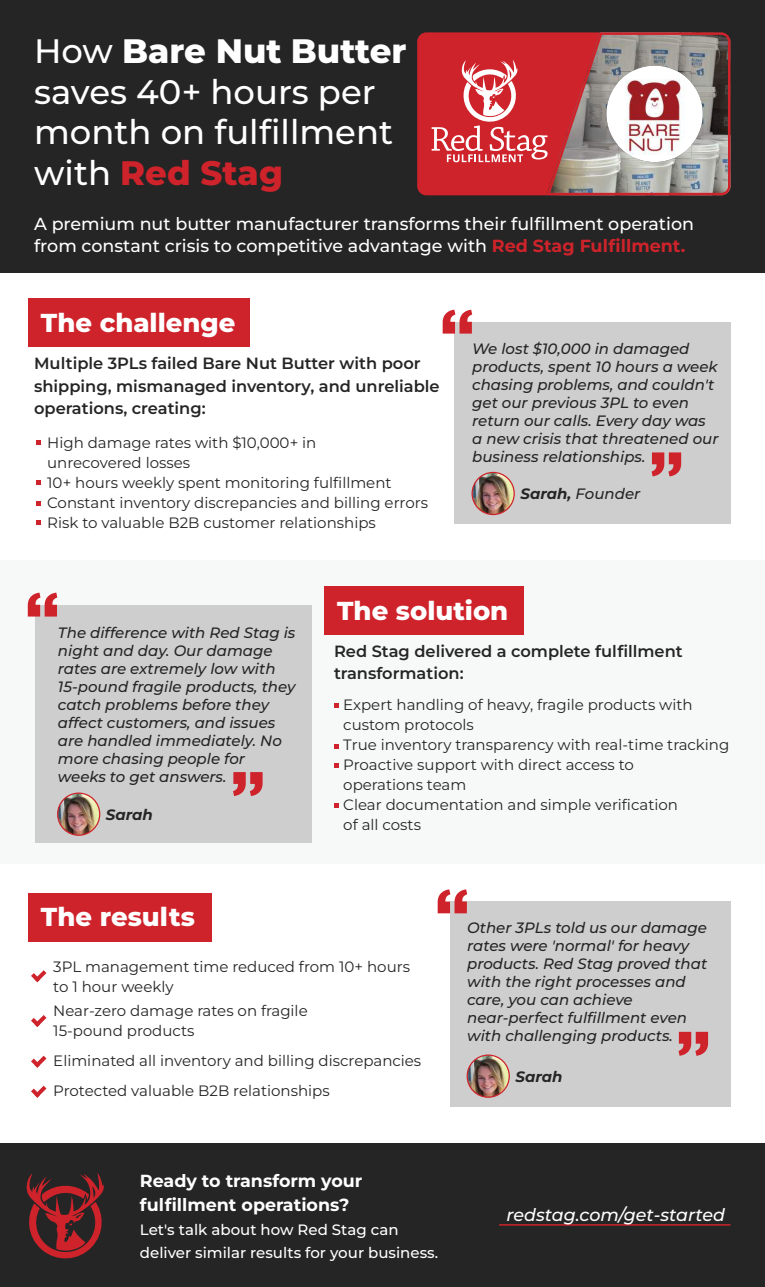
<style>
.page{position:relative;width:765px;height:1287px;background:#fff}
.page>*{position:absolute;margin:0;border:0;box-sizing:border-box;transform-origin:0 0}
.t1{font:500 33.88px/40.6px "Montserrat";color:#fff}
.t2{font:800 25.88px "Montserrat";color:#fff}
.t3{font:500 17.5px/22.5px "Montserrat";color:#fff}
.t4{font:700 17.5px/23.8px "Montserrat";color:#fff}
.t5{font:italic 500 17.5px "Montserrat";color:#fff}
.t6{font:600 16.25px/22.5px "Montserrat";color:#252525}
.t7{font:italic 500 15px/18px "Montserrat";color:#252525}
.t8{font:15px/20px "Montserrat";color:#252525}
.t9{font:500 15px/23.8px "Montserrat";color:#fff}
.t10{font:italic 700 15px "Montserrat";color:#252525}
.s1{font-weight:800}
.s2{font-weight:800;color:#cf232b}
.s3{font-weight:700;color:#cf232b}
.s4{font-weight:700}
</style>
<div class="page">
<div style="left:0;top:560px;width:765px;height:303px;background:#f7f8f8"></div>
<div style="left:35px;top:604px;width:276px;height:238px;background:#cecece"></div>
<svg style="left:28px;top:592px;width:29px;height:24px"></svg>
<div style="left:0;top:0;width:765px;height:272px;background:#252525"></div>
<div style="left:0;top:1143px;width:765px;height:143px;background:#252525"></div>
<div style="left:28px;top:299px;width:221px;height:48px;background:#cf232b"></div>
<div style="left:454px;top:321px;width:276px;height:202px;background:#cecece"></div>
<svg style="left:443px;top:309px;width:29px;height:24px"></svg>
<svg style="left:36px;top:440px;width:5px;height:5px"></svg>
<svg style="left:36px;top:480px;width:5px;height:5px"></svg>
<svg style="left:36px;top:501px;width:5px;height:4px"></svg>
<svg style="left:36px;top:520px;width:5px;height:5px"></svg>
<div style="left:28px;top:893px;width:184px;height:48px;background:#cf232b"></div>
<div style="left:450px;top:901px;width:280px;height:205px;background:#cecece"></div>
<svg style="left:438px;top:889px;width:29px;height:24px"></svg>
<svg style="left:679px;top:1031px;width:29px;height:24px"></svg>
<svg style="left:233px;top:772px;width:30px;height:24px"></svg>
<svg style="left:334px;top:703px;width:5px;height:4px"></svg>
<svg style="left:334px;top:744px;width:5px;height:4px"></svg>
<svg style="left:334px;top:763px;width:5px;height:5px"></svg>
<svg style="left:334px;top:803px;width:5px;height:4px"></svg>
<div style="left:324px;top:586px;width:200px;height:49px;background:#cf232b"></div>
<svg style="left:31px;top:970px;width:15px;height:12px"></svg>
<svg style="left:31px;top:1015px;width:15px;height:11px"></svg>
<svg style="left:31px;top:1055px;width:15px;height:12px"></svg>
<svg style="left:31px;top:1085px;width:15px;height:12px"></svg>
<svg style="left:26px;top:1173px;width:78px;height:86px"></svg>
<hr style="left:499px;top:1223px;width:231px;height:2px;background:#cf232b">
<svg style="left:652px;top:452px;width:29px;height:24px"></svg>
<img style="left:472px;top:472px;width:42px;height:42px;border-radius:21px">
<div style="left:472px;top:472px;width:43px;height:43px;border:1px solid #cf232b;border-radius:50%"></div>
<img style="left:58px;top:793px;width:42px;height:42px;border-radius:21px">
<div style="left:57px;top:792px;width:43px;height:43px;border:1px solid #cf232b;border-radius:50%"></div>
<img style="left:467px;top:1054px;width:42px;height:42px;border-radius:21px">
<div style="left:467px;top:1054px;width:43px;height:43px;border:1px solid #cf232b;border-radius:50%"></div>
<svg style="left:417px;top:32px;width:313px;height:163px;background:#ba5a5d"></svg>
<div style="left:606px;top:66px;width:97px;height:96px;background:#fff;border-radius:50%"></div>
<img style="left:618px;top:72px;width:73px;height:86px">
<h1 class="t1" style="left:34px;top:33px;width:374px">How <span class="s1">Bare Nut Butter </span>saves 40+ hours per month on fulfillment with <span class="s2">Red Stag</span></h1>
<p class="t3" style="left:34px;top:212px;width:661px">A premium nut butter manufacturer transforms their fulfillment operation from constant crisis to competitive advantage with <span class="s3">Red Stag Fulfillment.</span></p>
<h2 class="t2" style="left:41px;top:311px;width:196px">The challenge</h2>
<p class="t6" style="left:34px;top:353px;width:407px">Multiple 3PLs failed Bare Nut Butter with poor shipping, mismanaged inventory, and unreliable operations, creating:</p>
<p class="t8" style="left:47px;top:433px;width:382px">High damage rates with $10,000+ in<br>unrecovered losses<br>10+ hours weekly spent monitoring fulfillment Constant inventory discrepancies and billing errors Risk to valuable B2B customer relationships</p>
<p class="t7" style="left:472px;top:340px;width:248px">We lost $10,000 in damaged products, spent 10 hours a week chasing problems, and couldn't get our previous 3PL to even return our calls. Every day was a new crisis that threatened our business relationships.</p>
<p class="t7" style="left:520px;top:485px;width:121px"><span class="s4">Sarah,</span> Founder</p>
<p class="t7" style="left:58px;top:624px;width:239px">The difference with Red Stag is night and day. Our damage rates are extremely low with<br>15-pound fragile products, they catch problems before they affect customers, and issues are handled immediately. No more chasing people for weeks to get answers.</p>
<p class="t10" style="left:106px;top:808px;width:48px">Sarah</p>
<h2 class="t2" style="left:337px;top:598px;width:173px">The solution</h2>
<p class="t6" style="left:334px;top:639px;width:350px">Red Stag delivered a complete fulfillment transformation:</p>
<p class="t8" style="left:343px;top:695px;width:388px">Expert handling of heavy, fragile products with custom protocols<br>True inventory transparency with real-time tracking Proactive support with direct access to<br>operations team<br>Clear documentation and simple verification<br>of all costs</p>
<h2 class="t2" style="left:41px;top:905px;width:156px">The results</h2>
<p class="t8" style="left:53px;top:956px;width:358px">3PL management time reduced from 10+ hours to 1 hour weekly</p>
<p class="t8" style="left:53px;top:1001px;width:256px">Near-zero damage rates on fragile<br>15-pound products</p>
<p class="t8" style="left:53px;top:1046px;width:369px;line-height:30px">Eliminated all inventory and billing discrepancies<br>Protected valuable B2B relationships</p>
<p class="t7" style="left:467px;top:919px;width:242px">Other 3PLs told us our damage rates were 'normal' for heavy products. Red Stag proved that with the right processes and care, you can achieve near-perfect fulfillment even with challenging products.</p>
<p class="t10" style="left:516px;top:1070px;width:48px">Sarah</p>
<p class="t4" style="left:140px;top:1168px;width:224px">Ready to transform your fulfillment operations?</p>
<p class="t9" style="left:140px;top:1218px;width:300px">Let's talk about how Red Stag can deliver similar results for your business.</p>
<p class="t5" style="left:507px;top:1205px;width:220px">redstag.com/get-started</p>
</div>
